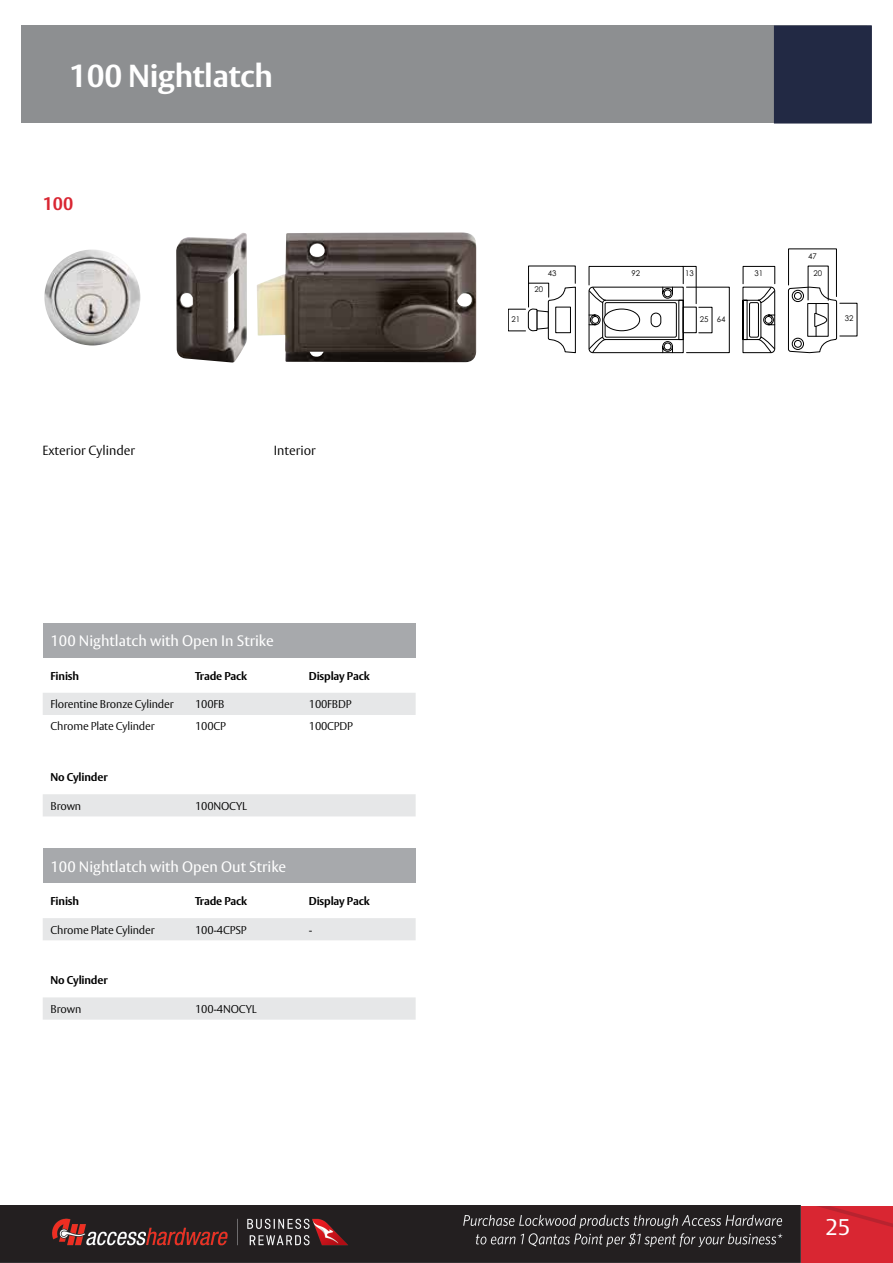
<style>
.page{position:relative;width:893px;height:1263px;background:#fff}
.page>*{position:absolute;margin:0;border:0;box-sizing:border-box;transform-origin:0 0}
.t1{font:700 31.5px "ASSA Vesta";letter-spacing:-.01em;color:#fff}
.t2{font:22.5px "ASSA Vesta";color:#fff}
.t3{font:700 18px "ASSA Vesta";color:#d92632}
.t4{font:15px "ASSA Vesta";color:#fff}
.t5{font:300 13.05px "ASSA Vesta";color:#000}
.t6{font:300 11.25px "ASSA Vesta";letter-spacing:-.015em;color:#000}
.t7{font:700 11.25px "ASSA Vesta";letter-spacing:-.015em;color:#000}
.t8{font:7.8px "Century Gothic";color:#000}
</style>
<div class="page">
<svg style="left:0;top:1206px;width:893px;height:57px;background:#c12731"></svg>
<div style="left:21px;top:26px;width:846px;height:97px;background:#8d8f91"></div>
<div style="left:774px;top:26px;width:98px;height:97px;background:#222944"></div>
<img style="left:44px;top:249px;width:96px;height:96px;border-radius:48px">
<img style="left:257px;top:232px;width:220px;height:130px">
<img style="left:176px;top:233px;width:71px;height:130px">
<svg style="left:742px;top:286px;width:34px;height:67px"></svg>
<div style="left:743px;top:266px;width:32px;height:18px;border:1px solid #000"></div>
<svg style="left:788px;top:249px;width:49px;height:104px"></svg>
<div style="left:683px;top:307px;width:14px;height:26px;background:#363636"></div>
<svg style="left:588px;top:266px;width:108px;height:87px"></svg>
<svg style="left:527px;top:283px;width:49px;height:70px"></svg>
<div style="left:508px;top:309px;width:18px;height:22px;border:1px solid #000"></div>
<div style="left:43px;top:623px;width:373px;height:35px;background:#a7a9ac"></div>
<svg style="left:43px;top:693px;width:373px;height:123px"></svg>
<div style="left:43px;top:848px;width:373px;height:35px;background:#a7a9ac"></div>
<svg style="left:43px;top:918px;width:373px;height:102px"></svg>
<img style="left:0;top:1206px;width:801px;height:56px">
<h1 class="t1" style="left:69px;top:56px;width:205px">100 Nightlatch</h1>
<h3 class="t3" style="left:43px;top:193px;width:32px">100</h3>
<p class="t5" style="left:42px;top:442px;width:94px">Exterior Cylinder</p>
<p class="t5" style="left:274px;top:442px;width:44px">Interior</p>
<h3 class="t4" style="left:51px;top:632px;width:225px">100 Nightlatch with Open In Strike</h3>
<p class="t7" style="left:51px;top:669px;width:30px">Finish</p>
<p class="t7" style="left:195px;top:669px;width:53px">Trade Pack</p>
<p class="t7" style="left:309px;top:669px;width:62px">Display Pack</p>
<p class="t6" style="left:51px;top:697px;width:125px">Florentine Bronze Cylinder</p>
<p class="t6" style="left:195px;top:697px;width:31px">100FB</p>
<p class="t6" style="left:309px;top:697px;width:44px">100FBDP</p>
<p class="t6" style="left:51px;top:720px;width:106px">Chrome Plate Cylinder</p>
<p class="t6" style="left:195px;top:720px;width:32px">100CP</p>
<p class="t6" style="left:309px;top:720px;width:45px">100CPDP</p>
<p class="t7" style="left:51px;top:770px;width:59px">No Cylinder</p>
<p class="t6" style="left:51px;top:799px;width:32px">Brown</p>
<p class="t6" style="left:195px;top:799px;width:53px">100NOCYL</p>
<h3 class="t4" style="left:51px;top:857px;width:237px">100 Nightlatch with Open Out Strike</h3>
<p class="t7" style="left:51px;top:894px;width:30px">Finish</p>
<p class="t7" style="left:195px;top:894px;width:53px">Trade Pack</p>
<p class="t7" style="left:309px;top:894px;width:62px">Display Pack</p>
<p class="t6" style="left:51px;top:923px;width:106px">Chrome Plate Cylinder</p>
<p class="t6" style="left:195px;top:923px;width:53px">100-4CPSP</p>
<p class="t6" style="left:309px;top:923px;width:5px">-</p>
<p class="t7" style="left:51px;top:973px;width:59px">No Cylinder</p>
<p class="t6" style="left:51px;top:1002px;width:32px">Brown</p>
<p class="t6" style="left:195px;top:1002px;width:63px">100-4NOCYL</p>
<p class="t8" style="left:512px;top:314px;width:10px">21</p>
<p class="t8" style="left:548px;top:267px;width:10px">43</p>
<p class="t8" style="left:534px;top:284px;width:10px">20</p>
<p class="t8" style="left:632px;top:268px;width:10px">92</p>
<p class="t8" style="left:685px;top:268px;width:10px">13</p>
<p class="t8" style="left:700px;top:314px;width:27px">25 64</p>
<p class="t8" style="left:754px;top:268px;width:10px">31</p>
<p class="t8" style="left:808px;top:250px;width:10px">47</p>
<p class="t8" style="left:813px;top:267px;width:10px">20</p>
<p class="t8" style="left:845px;top:313px;width:10px">32</p>
<h2 class="t2" style="left:825px;top:1214px;width:26px">25</h2>
</div>
